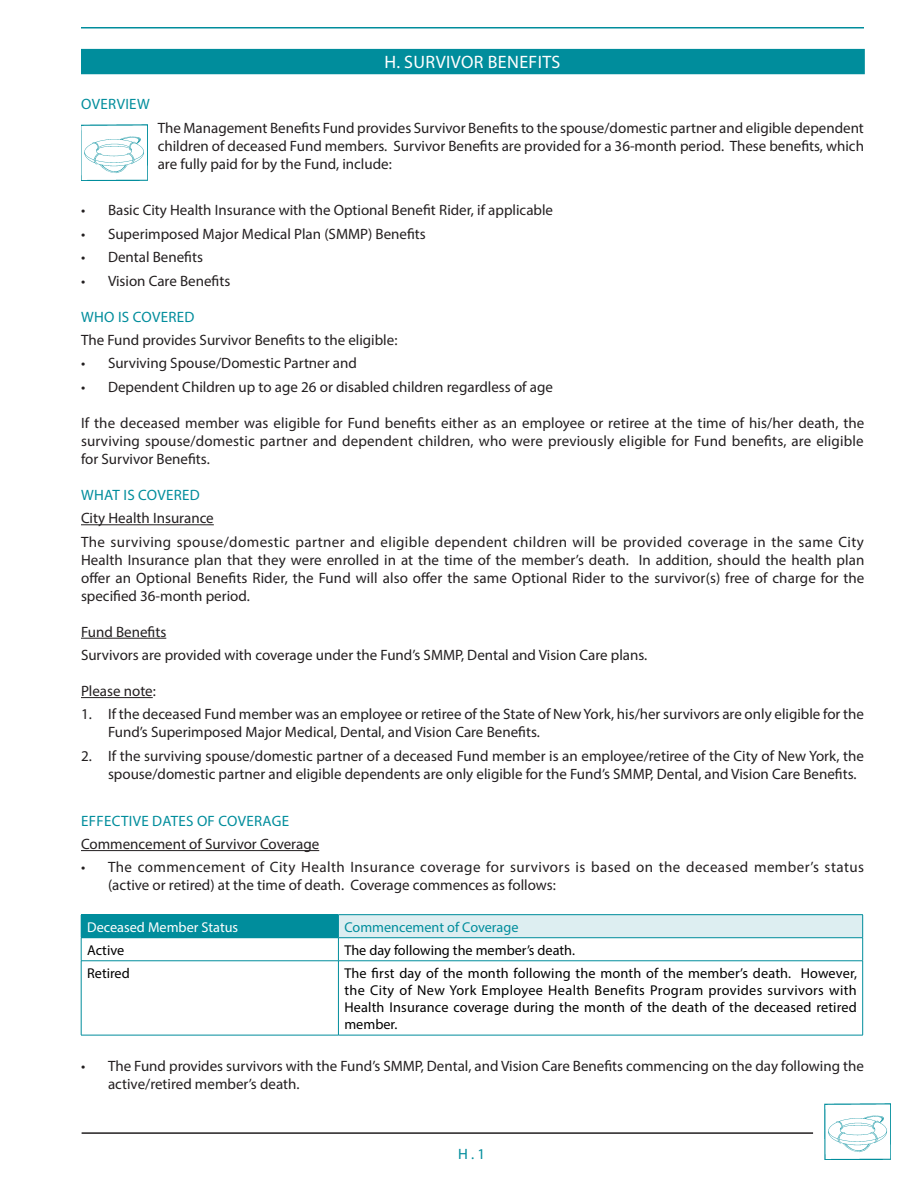
<style>
.page{position:relative;width:918px;height:1188px;background:#fff}
.page>*{position:absolute;margin:0;border:0;box-sizing:border-box;transform-origin:0 0}
.Headline{font:18px "Myriad Pro";letter-spacing:.02em;color:#fff}
.Body_text{font:15px/18px "Myriad Pro";color:#231f20;text-align:justify}
.Indent{font:15px/18px "Myriad Pro";color:#231f20}
.Indent-2{font:15px/18px "Myriad Pro";letter-spacing:.025em;color:#231f20}
.Subhead_2{font:15px "Myriad Pro";color:#231f20}
.Subhead_1{font:15px "Myriad Pro";letter-spacing:.02em;color:#008d9c}
.Body_text-2{font:14.25px/17.1px "Myriad Pro";color:#000;text-align:justify}
.t1{font:14.25px "Myriad Pro";color:#008d9c}
.t2{font:14.25px "Myriad Pro";color:#fff}
</style>
<div class="page">
<hr style="left:81px;top:27px;width:783px;height:1px;background:#008d9c">
<img style="left:824px;top:1104px;width:67px;height:56px">
<hr style="left:82px;top:1132px;width:731px;height:2px;background:#231f20">
<div style="left:81px;top:49px;width:784px;height:25px;background:#008d9c"></div>
<hr style="left:81px;top:524px;width:133px;height:1px;background:#231f20">
<hr style="left:81px;top:638px;width:85px;height:1px;background:#231f20">
<hr style="left:81px;top:697px;width:72px;height:1px;background:#231f20">
<hr style="left:81px;top:850px;width:238px;height:1px;background:#231f20">
<div style="left:81px;top:915px;width:257px;height:23px;background:#008d9c"></div>
<div style="left:338px;top:915px;width:525px;height:23px;background:#ddeef1"></div>
<hr style="left:81px;top:914px;width:257px;height:1px;background:#008d9c">
<hr style="left:338px;top:914px;width:525px;height:1px;background:#008d9c">
<svg style="left:81px;top:938px;width:1px;height:23px"></svg>
<hr style="left:338px;top:937px;width:525px;height:1px;background:#008d9c">
<svg style="left:338px;top:915px;width:1px;height:46px"></svg>
<svg style="left:862px;top:915px;width:1px;height:46px"></svg>
<hr style="left:81px;top:961px;width:257px;height:1px;background:#008d9c">
<hr style="left:81px;top:961px;width:1px;height:74px;background:#008d9c">
<hr style="left:338px;top:961px;width:525px;height:1px;background:#008d9c">
<hr style="left:338px;top:961px;width:1px;height:74px;background:#008d9c">
<hr style="left:862px;top:961px;width:1px;height:74px;background:#008d9c">
<hr style="left:81px;top:1035px;width:257px;height:1px;background:#008d9c">
<hr style="left:338px;top:1035px;width:525px;height:1px;background:#008d9c">
<img style="left:81px;top:125px;width:67px;height:56px">
<p class="Subhead_1" style="left:81px;top:95px;width:70px">OVERVIEW</p>
<p class="Headline" style="left:385px;top:51px;width:177px">H. SURVIVOR BENEFITS</p>
<p class="Body_text" style="left:158px;top:118px;width:708px">The Management Benefits Fund provides Survivor Benefits to the spouse/domestic partner and eligible dependent children of deceased Fund members. Survivor Benefits are provided for a 36-month period. These benefits, which are fully paid for by the Fund, include:</p>
<p class="Indent" style="left:81px;top:201px;width:474px">• Basic City Health Insurance with the Optional Benefit Rider, if applicable</p>
<p class="Indent" style="left:81px;top:225px;width:346px">• Superimposed Major Medical Plan (SMMP) Benefits</p>
<p class="Indent" style="left:81px;top:248px;width:124px">• Dental Benefits</p>
<p class="Indent" style="left:81px;top:271px;width:151px">• Vision Care Benefits</p>
<p class="Subhead_1" style="left:81px;top:307px;width:115px">WHO IS COVERED</p>
<p class="Indent" style="left:81px;top:331px;width:318px">The Fund provides Survivor Benefits to the eligible:</p>
<p class="Indent" style="left:81px;top:354px;width:277px">• Surviving Spouse/Domestic Partner and</p>
<p class="Indent" style="left:81px;top:378px;width:473px">• Dependent Children up to age 26 or disabled children regardless of age</p>
<p class="Body_text" style="left:81px;top:414px;width:785px">If the deceased member was eligible for Fund benefits either as an employee or retiree at the time of his/her death, the surviving spouse/domestic partner and dependent children, who were previously eligible for Fund benefits, are eligible for Survivor Benefits.</p>
<p class="Subhead_1" style="left:81px;top:486px;width:120px">WHAT IS COVERED</p>
<p class="Subhead_2" style="left:81px;top:509px;width:134px">City Health Insurance</p>
<p class="Body_text" style="left:81px;top:532px;width:785px">The surviving spouse/domestic partner and eligible dependent children will be provided coverage in the same City Health Insurance plan that they were enrolled in at the time of the member’s death. In addition, should the health plan offer an Optional Benefits Rider, the Fund will also offer the same Optional Rider to the survivor(s) free of charge for the specified 36-month period.</p>
<p class="Subhead_2" style="left:81px;top:622px;width:87px">Fund Benefits</p>
<p class="Body_text" style="left:81px;top:646px;width:568px">Survivors are provided with coverage under the Fund’s SMMP, Dental and Vision Care plans.</p>
<p class="Indent" style="left:81px;top:682px;width:76px">Please note:</p>
<p class="Indent" style="left:108px;top:705px;width:758px;text-indent:-27px">1. If the deceased Fund member was an employee or retiree of the State of New York, his/her survivors are only eligible for the<br>Fund’s Superimposed Major Medical, Dental, and Vision Care Benefits.</p>
<p class="Indent" style="left:108px;top:747px;width:758px;text-indent:-27px">2. If the surviving spouse/domestic partner of a deceased Fund member is an employee/retiree of the City of New York, the spouse/domestic partner and eligible dependents are only eligible for the Fund’s SMMP, Dental, and Vision Care Benefits.</p>
<p class="Subhead_1" style="left:81px;top:811px;width:210px">EFFECTIVE DATES OF COVERAGE</p>
<p class="Subhead_2" style="left:81px;top:835px;width:240px">Commencement of Survivor Coverage</p>
<p class="Indent-2" style="left:108px;top:858px;width:758px;text-indent:-27px">• The commencement of City Health Insurance coverage for survivors is based on the deceased member’s status (active or retired) at the time of death. Coverage commences as follows:</p>
<p class="t2" style="left:87px;top:918px;width:153px">Deceased Member Status</p>
<p class="t1" style="left:344px;top:918px;width:176px">Commencement of Coverage</p>
<p class="Body_text-2" style="left:87px;top:941px;width:39px">Active</p>
<p class="Body_text-2" style="left:344px;top:941px;width:232px">The day following the member’s death.</p>
<p class="Body_text-2" style="left:87px;top:964px;width:44px">Retired</p>
<p class="Body_text-2" style="left:344px;top:964px;width:514px">The first day of the month following the month of the member’s death. However, the City of New York Employee Health Benefits Program provides survivors with Health Insurance coverage during the month of the death of the deceased retired member.</p>
<p class="Indent" style="left:108px;top:1056px;width:757px;text-indent:-27px">• The Fund provides survivors with the Fund’s SMMP, Dental, and Vision Care Benefits commencing on the day following the active/retired member’s death.</p>
<p class="Subhead_1" style="left:458px;top:1145px;width:28px">H . 1</p>
</div>
